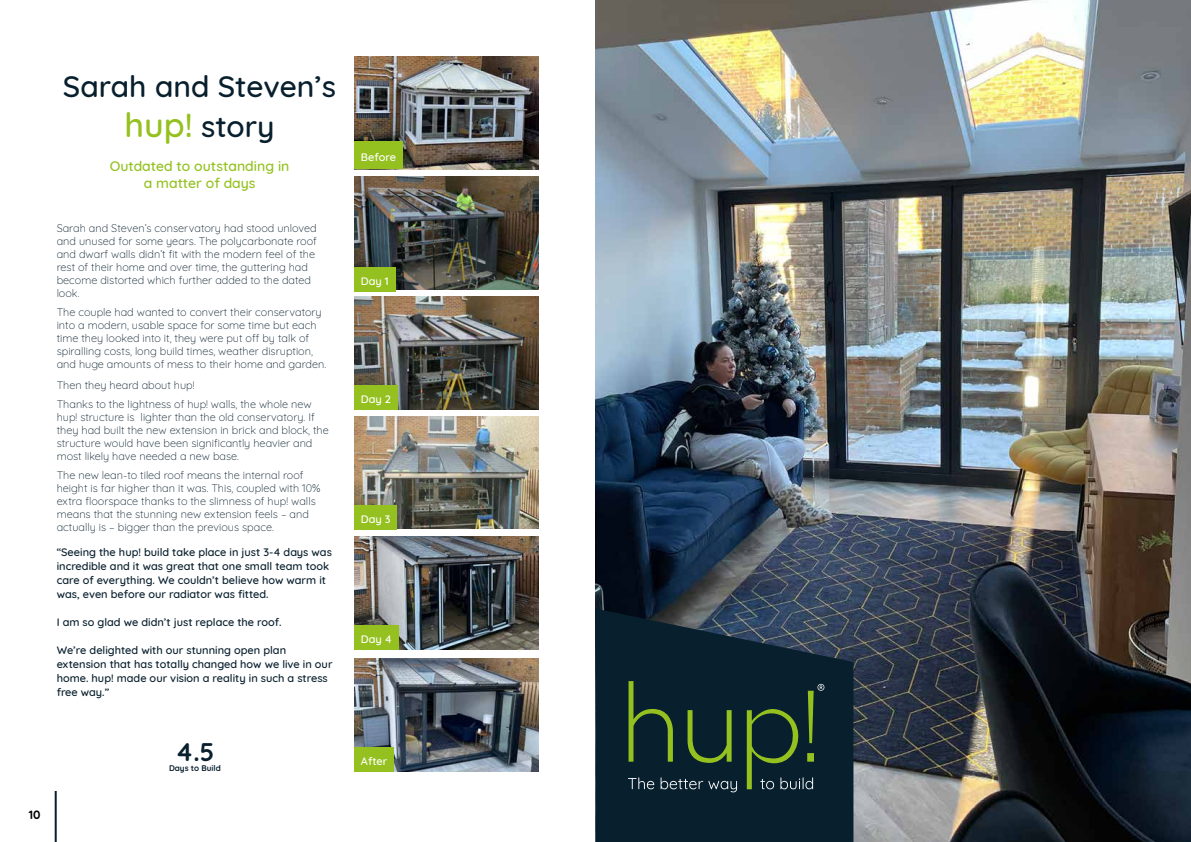
<style>
.page{position:relative;width:1191px;height:842px;background:#fff}
.page>*{position:absolute;margin:0;border:0;box-sizing:border-box;transform-origin:0 0}
.t1{font:500 30px/40.8px "Quicksand";color:#081f2d;text-align:center}
.t2{font:700 25.4px "Quicksand";color:#081f2d}
.t3{font:500 14px/16.8px "Quicksand";color:#94c11f;text-align:center}
.t4{font:700 12px "Quicksand";color:#000}
.t5{font:300 11px/13px "Quicksand";color:#081f2d}
.t6{font:500 11px/14px "Quicksand";color:#081f2d}
.t7{font:500 11px "Quicksand";color:#fff}
.t8{font:700 8.2px "Quicksand";letter-spacing:-.005em;color:#081f2d}
.s1{font-size:34px;color:#94c11f}
</style>
<div class="page">
<hr style="left:55px;top:791px;width:2px;height:51px;background:#081f2d">
<img style="left:595px;top:0;width:596px;height:842px">
<img style="left:354px;top:177px;width:185px;height:112px">
<div style="left:354px;top:267px;width:42px;height:24px;background:#94c11f"></div>
<img style="left:354px;top:297px;width:185px;height:112px">
<div style="left:354px;top:386px;width:44px;height:24px;background:#94c11f"></div>
<img style="left:354px;top:416px;width:185px;height:113px">
<div style="left:354px;top:505px;width:43px;height:24px;background:#94c11f"></div>
<img style="left:354px;top:537px;width:185px;height:112px">
<div style="left:354px;top:625px;width:44px;height:24px;background:#94c11f"></div>
<img style="left:354px;top:659px;width:185px;height:112px">
<img style="left:354px;top:57px;width:185px;height:112px">
<div style="left:354px;top:141px;width:48px;height:28px;background:#94c11f"></div>
<div style="left:354px;top:747px;width:40px;height:24px;background:#94c11f"></div>
<svg style="left:595px;top:609px;width:258px;height:233px;background:#112635"></svg>
<svg style="left:628px;top:681px;width:196px;height:111px;background:#1e372f"></svg>
<h1 class="t1" style="left:63px;top:68px;width:275px">Sarah and Steven’s <span class="s1">hup!</span> story</h1>
<p class="t3" style="left:110px;top:159px;width:181px">Outdated to outstanding in a matter of days</p>
<p class="t5" style="left:57px;top:222px;width:262px">Sarah and Steven’s conservatory had stood unloved and unused for some years. The polycarbonate roof and dwarf walls didn’t fit with the modern feel of the rest of their home and over time, the guttering had become distorted which further added to the dated look.</p>
<p class="t5" style="left:57px;top:306px;width:271px">The couple had wanted to convert their conservatory into a modern, usable space for some time but each time they looked into it, they were put off by talk of spiralling costs, long build times, weather disruption, and huge amounts of mess to their home and garden.</p>
<p class="t5" style="left:57px;top:377px;width:256px;line-height:18.7px">Then they heard about hup!<br>Thanks to the lightness of hup! walls, the whole new</p>
<p class="t5" style="left:57px;top:411px;width:273px">hup! structure is lighter than the old conservatory. If they had built the new extension in brick and block, the structure would have been significantly heavier and most likely have needed a new base.</p>
<p class="t5" style="left:57px;top:469px;width:265px">The new lean-to tiled roof means the internal roof height is far higher than it was. This, coupled with 10% extra floorspace thanks to the slimness of hup! walls means that the stunning new extension feels – and actually is – bigger than the previous space.</p>
<p class="t6" style="left:57px;top:546px;width:277px">“Seeing the hup! build take place in just 3-4 days was incredible and it was great that one small team took care of everything. We couldn’t believe how warm it was, even before our radiator was fitted.</p>
<p class="t6" style="left:57px;top:616px;width:226px">I am so glad we didn’t just replace the roof.</p>
<p class="t6" style="left:57px;top:644px;width:277px">We’re delighted with our stunning open plan extension that has totally changed how we live in our home. hup! made our vision a reality in such a stress free way.”</p>
<p class="t4" style="left:29px;top:810px;width:13px">10</p>
<h2 class="t2" style="left:175px;top:742px;width:41px">4.5</h2>
<p class="t8" style="left:169px;top:765px;width:53px">Days to Build</p>
<p class="t7" style="left:361px;top:153px;width:36px">Before</p>
<p class="t7" style="left:361px;top:277px;width:29px">Day 1</p>
<p class="t7" style="left:361px;top:395px;width:31px">Day 2</p>
<p class="t7" style="left:361px;top:515px;width:31px">Day 3</p>
<p class="t7" style="left:361px;top:634px;width:33px">Day 4</p>
<p class="t7" style="left:361px;top:756px;width:28px">After</p>
</div>
